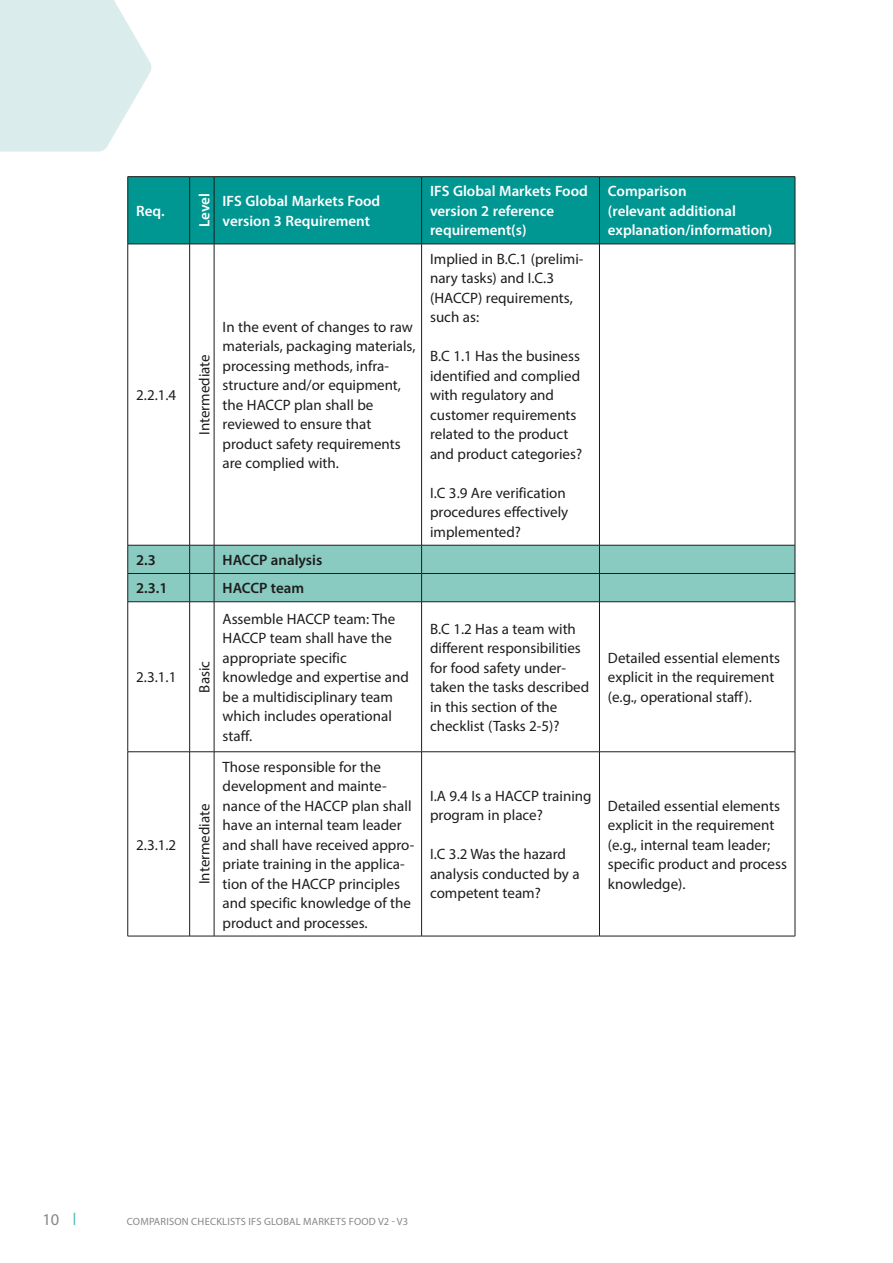
<style>
.page{position:relative;width:893px;height:1263px;background:#fff}
.page>*{position:absolute;margin:0;border:0;box-sizing:border-box;transform-origin:0 0}
.t1{font:16.5px "Myriad Pro";color:#878787}
.t2{font:15px/19.5px "Myriad Pro";color:#1d1d1c}
.t3{font:600 15px/19.5px "Myriad Pro";color:#fff}
.t4{font:600 15px "Myriad Pro";color:#1d1d1c}
.t5{font:10.5px "Myriad Pro";letter-spacing:.02em;color:#878787}
</style>
<div class="page">
<svg style="left:0;top:0;width:152px;height:152px;background:#dfefee"></svg>
<svg style="left:74px;top:1213px;width:1px;height:12px"></svg>
<hr style="left:189px;top:244px;width:1px;height:301px;background:#1d1d1c">
<hr style="left:214px;top:244px;width:1px;height:301px;background:#1d1d1c">
<hr style="left:421px;top:244px;width:1px;height:301px;background:#1d1d1c">
<hr style="left:599px;top:244px;width:1px;height:301px;background:#1d1d1c">
<hr style="left:189px;top:602px;width:1px;height:149px;background:#1d1d1c">
<hr style="left:214px;top:602px;width:1px;height:149px;background:#1d1d1c">
<hr style="left:421px;top:602px;width:1px;height:149px;background:#1d1d1c">
<hr style="left:599px;top:602px;width:1px;height:149px;background:#1d1d1c">
<hr style="left:128px;top:751px;width:62px;height:1px;background:#1d1d1c">
<svg style="left:190px;top:751px;width:24px;height:1px"></svg>
<hr style="left:189px;top:752px;width:1px;height:184px;background:#1d1d1c">
<hr style="left:214px;top:751px;width:208px;height:1px;background:#1d1d1c">
<hr style="left:214px;top:752px;width:1px;height:184px;background:#1d1d1c">
<hr style="left:422px;top:751px;width:177px;height:1px;background:#1d1d1c">
<hr style="left:421px;top:752px;width:1px;height:184px;background:#1d1d1c">
<hr style="left:599px;top:751px;width:196px;height:1px;background:#1d1d1c">
<hr style="left:599px;top:752px;width:1px;height:184px;background:#1d1d1c">
<hr style="left:128px;top:936px;width:62px;height:1px;background:#1d1d1c">
<svg style="left:190px;top:936px;width:24px;height:1px"></svg>
<hr style="left:214px;top:936px;width:208px;height:1px;background:#1d1d1c">
<hr style="left:422px;top:936px;width:177px;height:1px;background:#1d1d1c">
<hr style="left:599px;top:936px;width:196px;height:1px;background:#1d1d1c">
<hr style="left:127px;top:177px;width:1px;height:67px;background:#1d1d1c">
<hr style="left:795px;top:177px;width:1px;height:67px;background:#1d1d1c">
<div style="left:128px;top:176px;width:667px;height:69px;background:#009792"></div>
<hr style="left:214px;top:244px;width:208px;height:1px;background:#1d1d1c">
<hr style="left:422px;top:244px;width:177px;height:1px;background:#1d1d1c">
<hr style="left:599px;top:244px;width:196px;height:1px;background:#1d1d1c">
<hr style="left:127px;top:244px;width:1px;height:301px;background:#1d1d1c">
<hr style="left:795px;top:244px;width:1px;height:301px;background:#1d1d1c">
<hr style="left:127px;top:602px;width:1px;height:149px;background:#1d1d1c">
<hr style="left:795px;top:602px;width:1px;height:149px;background:#1d1d1c">
<hr style="left:127px;top:752px;width:1px;height:184px;background:#1d1d1c">
<hr style="left:795px;top:752px;width:1px;height:184px;background:#1d1d1c">
<div style="left:127px;top:545px;width:669px;height:57px;background:#89cbc1"></div>
<hr style="left:214px;top:601px;width:208px;height:1px;background:#1d1d1c">
<hr style="left:422px;top:601px;width:177px;height:1px;background:#1d1d1c">
<hr style="left:599px;top:601px;width:196px;height:1px;background:#1d1d1c">
<p class="t3" style="left:136px;top:201px;width:30px">Req.</p>
<p class="t3" style="left:194px;top:227px;width:35px;rotate:-90deg">Level</p>
<p class="t3" style="left:223px;top:191px;width:159px">IFS Global Markets Food version 3 Requirement</p>
<p class="t3" style="left:430px;top:181px;width:159px">IFS Global Markets Food version 2 reference requirement(s)</p>
<p class="t3" style="left:608px;top:181px;width:166px">Comparison<br>(relevant additional explanation/information)</p>
<p class="t2" style="left:136px;top:385px;width:42px">2.2.1.4</p>
<p class="t2" style="left:195px;top:435px;width:82px;rotate:-90deg">Intermediate</p>
<p class="t2" style="left:223px;top:317px;width:194px">In the event of changes to raw materials, packaging materials, processing methods, infra&shy;structure and/or equipment, the HACCP plan shall be reviewed to ensure that product safety requirements are complied with.</p>
<p class="t4" style="left:136px;top:550px;width:21px">2.3</p>
<p class="t4" style="left:223px;top:550px;width:101px">HACCP analysis</p>
<p class="t4" style="left:136px;top:579px;width:33px">2.3.1</p>
<p class="t4" style="left:223px;top:579px;width:83px">HACCP team</p>
<p class="t2" style="left:430px;top:249px;width:155px">Implied in B.C.1 (prelimi&shy;nary tasks) and I.C.3 (HACCP) requirements, such as:</p>
<p class="t2" style="left:430px;top:346px;width:154px">B.C 1.1 Has the business identified and complied with regulatory and customer requirements related to the product and product categories?</p>
<p class="t2" style="left:430px;top:483px;width:140px">I.C 3.9 Are verification procedures effectively implemented?</p>
<p class="t2" style="left:136px;top:667px;width:42px">2.3.1.1</p>
<p class="t2" style="left:195px;top:692px;width:33px;rotate:-90deg">Basic</p>
<p class="t2" style="left:136px;top:834px;width:42px">2.3.1.2</p>
<p class="t2" style="left:195px;top:884px;width:82px;rotate:-90deg">Intermediate</p>
<p class="t2" style="left:223px;top:609px;width:188px">Assemble HACCP team: The<br>HACCP team shall have the appropriate specific knowledge and expertise and be a multidisciplinary team which includes operational staff.</p>
<p class="t2" style="left:430px;top:619px;width:161px">B.C 1.2 Has a team with different responsibilities for food safety under&shy;taken the tasks described in this section of the checklist (Tasks 2-5)?</p>
<p class="t2" style="left:223px;top:756px;width:193px">Those responsible for the development and mainte&shy;nance of the HACCP plan shall have an internal team leader and shall have received appro&shy;priate training in the applica&shy;tion of the HACCP principles and specific knowledge of the product and processes.</p>
<p class="t2" style="left:430px;top:786px;width:163px">I.A 9.4 Is a HACCP training program in place?</p>
<p class="t2" style="left:430px;top:844px;width:151px">I.C 3.2 Was the hazard analysis conducted by a competent team?</p>
<p class="t2" style="left:608px;top:648px;width:173px">Detailed essential elements explicit in the requirement (e.g., operational staff).</p>
<p class="t2" style="left:608px;top:795px;width:181px">Detailed essential elements explicit in the requirement (e.g., internal team leader; specific product and process knowledge).</p>
<p class="t1" style="left:43px;top:1209px;width:18px">10</p>
<p class="t5" style="left:127px;top:1215px;width:283px">COMPARISON CHECKLISTS IFS GLOBAL MARKETS FOOD V2 - V3</p>
</div>
